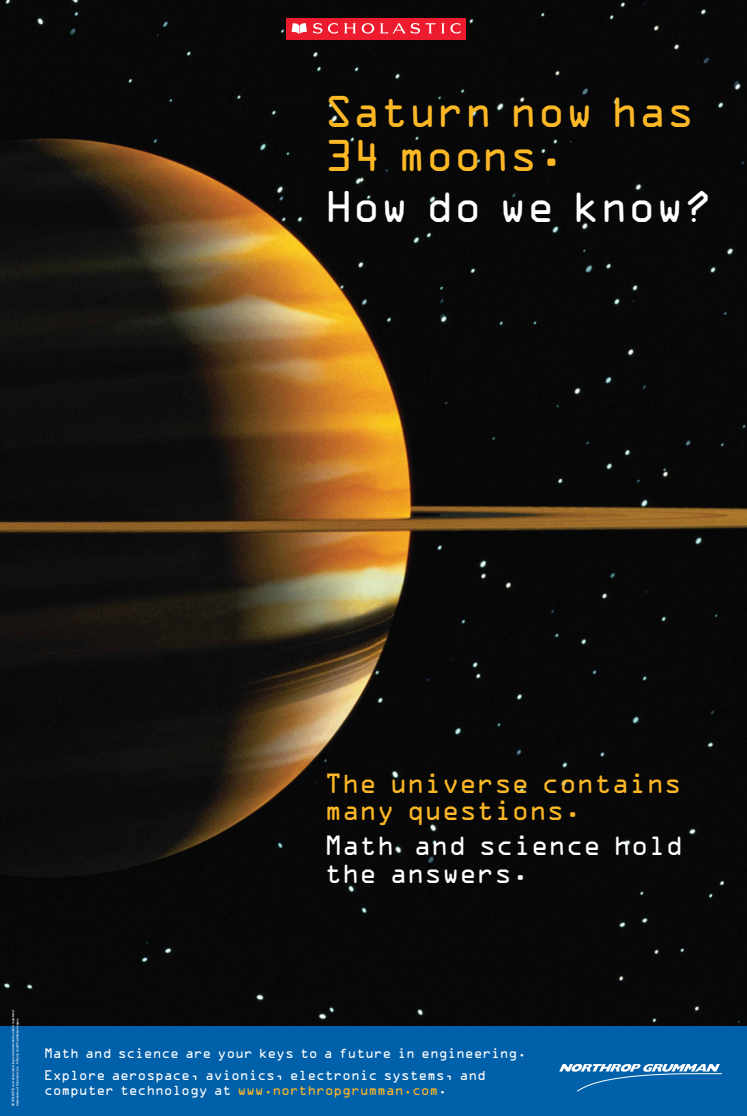
<style>
.page{position:relative;width:747px;height:1116px;background:#fff}
.page>*{position:absolute;margin:0;border:0;box-sizing:border-box;transform-origin:0 0}
.t1{font:40px/44px "OCRA";letter-spacing:-.02em;color:#fdb826}
.t2{font:40px "OCRA";letter-spacing:-.02em;color:#fff}
.t3{font:25px/27.5px "OCRA";letter-spacing:-.02em;color:#fdb826}
.t4{font:25px/27.5px "OCRA";letter-spacing:-.02em;color:#fff}
.t5{font:12.5px/22.2px "OCRA";letter-spacing:-.02em;color:#fff}
.t6{font:12.5px "OCRA";letter-spacing:-.02em;color:#fdb826}
.t7{font:500 3px/4.5px "Helvetica Neue";color:#fff}
.s1{color:#fff}
</style>
<div class="page">
<img style="left:0;top:0;width:747px;height:1026px">
<div style="left:286px;top:18px;width:179px;height:22px;background:#ed1b2e"></div>
<svg style="left:292px;top:23px;width:15px;height:11px"></svg>
<svg style="left:313px;top:23px;width:25px;height:11px"></svg>
<svg style="left:344px;top:23px;width:12px;height:10px"></svg>
<svg style="left:362px;top:23px;width:12px;height:11px"></svg>
<svg style="left:380px;top:23px;width:81px;height:11px"></svg>
<div style="left:0;top:1026px;width:747px;height:90px;background:#0060a9"></div>
<svg style="left:559px;top:1064px;width:163px;height:28px"></svg>
<h1 class="t1" style="left:324px;top:96px;width:372px">Saturn now has<br>34 moons.</h1>
<h1 class="t2" style="left:324px;top:195px;width:389px">How do we know?</h1>
<h2 class="t3" style="left:324px;top:774px;width:359px">The universe contains many questions.</h2>
<h2 class="t4" style="left:324px;top:836px;width:361px">Math and science hold the answers.</h2>
<p class="t7" style="left:11px;top:1106px;width:98px;rotate:-90deg">SCHOLASTIC and associated logos are trademarks and/or registered trademarks of Scholastic Inc. © Denis Scott/Taxi/Getty Images</p>
<h3 class="t5" style="left:44px;top:1044px;width:484px">Math and science are your keys to a future in engineering.<br>Explore aerospace, avionics, electronic systems, and</h3>
<h3 class="t6" style="left:44px;top:1087px;width:405px"><span class="s1">computer technology at</span> www.northropgrumman.com<span class="s1">.</span></h3>
</div>
